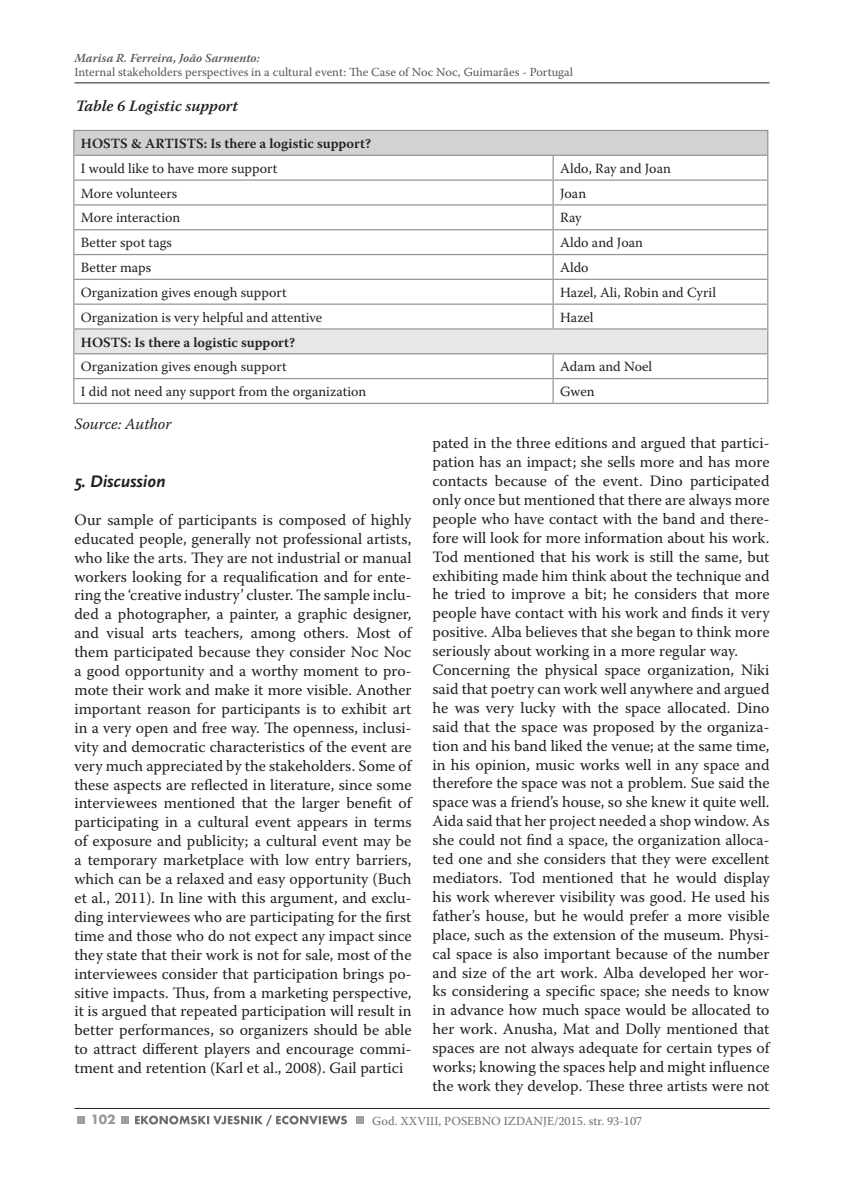
<style>
.page{position:relative;width:844px;height:1191px;background:#fff}
.page>*{position:absolute;margin:0;border:0;box-sizing:border-box;transform-origin:0 0}
.t1{font:italic 700 17.5px "Scala Sans Pro";color:#231f20}
.t2{font:15.75px/18.9px "Warnock Pro";color:#231f20;text-align:justify}
.t3{font:italic 600 15.75px "Warnock Pro";color:#231f20}
.t4{font:italic 15.75px "Warnock Pro";color:#231f20}
.t5{font:14px "Warnock Pro";color:#231f20}
.t6{font:600 14px "Warnock Pro";color:#231f20}
.t7{font:700 14px "Futura TOT";color:#97999c}
.t8{font:12.25px/14px "Warnock Pro";color:#57585a}
.t9{font:12.25px "Warnock Pro";color:#6c6d70}
.s1{font-weight:600;font-style:italic}
.s2{font-family:"Warnock Pro Capt"}
</style>
<div class="page">
<hr style="left:74px;top:83px;width:695px;height:1px;background:#231f20">
<hr style="left:74px;top:1108px;width:695px;height:1px;background:#231f20">
<div style="left:121px;top:1115px;width:7px;height:8px;background:#9d9fa2"></div>
<div style="left:356px;top:1115px;width:8px;height:8px;background:#9d9fa2"></div>
<div style="left:77px;top:1115px;width:8px;height:8px;background:#9d9fa2"></div>
<svg style="left:135px;top:1115px;width:212px;height:11px"></svg>
<div style="left:74px;top:130px;width:693px;height:25px;background:#d1d2d4"></div>
<div style="left:74px;top:329px;width:693px;height:25px;background:#e6e7e9"></div>
<hr style="left:73px;top:130px;width:480px;height:1px;background:#939598">
<hr style="left:553px;top:130px;width:215px;height:1px;background:#939598">
<hr style="left:73px;top:155px;width:480px;height:1px;background:#939598">
<hr style="left:553px;top:155px;width:215px;height:1px;background:#939598">
<hr style="left:73px;top:179px;width:480px;height:2px;background:#939598">
<hr style="left:553px;top:179px;width:215px;height:2px;background:#939598">
<hr style="left:73px;top:204px;width:480px;height:1px;background:#939598">
<hr style="left:553px;top:204px;width:215px;height:1px;background:#939598">
<hr style="left:73px;top:229px;width:480px;height:1px;background:#939598">
<hr style="left:553px;top:229px;width:215px;height:1px;background:#939598">
<hr style="left:73px;top:254px;width:480px;height:1px;background:#939598">
<hr style="left:553px;top:254px;width:215px;height:1px;background:#939598">
<hr style="left:73px;top:279px;width:480px;height:1px;background:#939598">
<hr style="left:553px;top:279px;width:215px;height:1px;background:#939598">
<hr style="left:73px;top:303px;width:480px;height:2px;background:#939598">
<hr style="left:553px;top:303px;width:215px;height:2px;background:#939598">
<svg style="left:552px;top:156px;width:1px;height:172px"></svg>
<hr style="left:73px;top:328px;width:480px;height:1px;background:#939598">
<hr style="left:553px;top:328px;width:215px;height:1px;background:#939598">
<hr style="left:73px;top:353px;width:480px;height:1px;background:#939598">
<hr style="left:553px;top:353px;width:215px;height:1px;background:#939598">
<hr style="left:73px;top:378px;width:480px;height:1px;background:#939598">
<svg style="left:73px;top:131px;width:1px;height:272px"></svg>
<hr style="left:553px;top:378px;width:215px;height:1px;background:#939598">
<svg style="left:552px;top:354px;width:1px;height:49px"></svg>
<svg style="left:767px;top:131px;width:1px;height:272px"></svg>
<hr style="left:73px;top:403px;width:480px;height:1px;background:#939598">
<hr style="left:553px;top:403px;width:215px;height:1px;background:#939598">
<p class="t8" style="left:74px;top:50px;width:500px"><span class="s1">Marisa R. Ferreira, João Sarmento:<br></span>Internal stakeholders perspectives in a cultural event: The Case of Noc Noc, Guimar<span class="s2">ã</span>es - Portugal</p>
<p class="t3" style="left:76px;top:96px;width:164px">Table 6 Logistic support</p>
<p class="t6" style="left:81px;top:135px;width:292px">HOSTS &amp; ARTISTS: Is there a logistic support?</p>
<p class="t5" style="left:81px;top:160px;width:198px">I would like to have more support</p>
<p class="t5" style="left:560px;top:160px;width:112px">Aldo, Ray and Joan</p>
<p class="t5" style="left:81px;top:185px;width:98px">More volunteers</p>
<p class="t5" style="left:560px;top:185px;width:27px">Joan</p>
<p class="t5" style="left:81px;top:209px;width:101px">More interaction</p>
<p class="t5" style="left:560px;top:209px;width:23px">Ray</p>
<p class="t5" style="left:81px;top:234px;width:93px">Better spot tags</p>
<p class="t5" style="left:560px;top:234px;width:84px">Aldo and Joan</p>
<p class="t5" style="left:81px;top:259px;width:72px">Better maps</p>
<p class="t5" style="left:560px;top:259px;width:30px">Aldo</p>
<p class="t5" style="left:81px;top:284px;width:207px">Organization gives enough support</p>
<p class="t5" style="left:560px;top:284px;width:157px">Hazel, Ali, Robin and Cyril</p>
<p class="t5" style="left:81px;top:309px;width:243px">Organization is very helpful and attentive</p>
<p class="t5" style="left:560px;top:309px;width:35px">Hazel</p>
<p class="t6" style="left:81px;top:333px;width:216px">HOSTS: Is there a logistic support?</p>
<p class="t5" style="left:81px;top:358px;width:207px">Organization gives enough support</p>
<p class="t5" style="left:560px;top:358px;width:93px">Adam and Noel</p>
<p class="t5" style="left:81px;top:383px;width:287px">I did not need any support from the organization</p>
<p class="t5" style="left:560px;top:383px;width:36px">Gwen</p>
<p class="t4" style="left:74px;top:414px;width:98px">Source: Author</p>
<p class="t1" style="left:74px;top:471px;width:93px">5. Discussion</p>
<p class="t2" style="left:74px;top:510px;width:338px">Our sample of participants is composed of highly educated people, generally not professional artists, who like the arts. They are not industrial or manual workers looking for a requalification and for ente&shy;ring the ‘creative industry’ cluster. The sample inclu&shy;ded a photographer, a painter, a graphic designer, and visual arts teachers, among others. Most of them participated because they consider Noc Noc a good opportunity and a worthy moment to pro&shy;mote their work and make it more visible. Another important reason for participants is to exhibit art in a very open and free way. The openness, inclusi&shy;vity and democratic characteristics of the event are very much appreciated by the stakeholders. Some of these aspects are reflected in literature, since some interviewees mentioned that the larger benefit of participating in a cultural event appears in terms of exposure and publicity; a cultural event may be a temporary marketplace with low entry barriers, which can be a relaxed and easy opportunity (Buch et al., 2011). In line with this argument, and exclu&shy;ding interviewees who are participating for the first time and those who do not expect any impact since they state that their work is not for sale, most of the interviewees consider that participation brings po&shy;sitive impacts. Thus, from a marketing perspective, it is argued that repeated participation will result in better performances, so organizers should be able to attract different players and encourage commi&shy;tment and retention (Karl et al., 2008). Gail partici</p>
<p class="t2" style="left:432px;top:433px;width:338px;text-align:left">pated in the three editions and argued that partici&shy;pation has an impact; she sells more and has more contacts because of the event. Dino participated only once but mentioned that there are always more people who have contact with the band and there&shy;fore will look for more information about his work.<br>Tod mentioned that his work is still the same, but exhibiting made him think about the technique and he tried to improve a bit; he considers that more people have contact with his work and finds it very positive. Alba believes that she began to think more seriously about working in a more regular way.<br>Concerning the physical space organization, Niki said that poetry can work well anywhere and argued he was very lucky with the space allocated. Dino said that the space was proposed by the organiza&shy;tion and his band liked the venue; at the same time, in his opinion, music works well in any space and therefore the space was not a problem. Sue said the space was a friend’s house, so she knew it quite well.<br>Aida said that her project needed a shop window. As she could not find a space, the organization alloca&shy;ted one and she considers that they were excellent mediators. Tod mentioned that he would display his work wherever visibility was good. He used his father’s house, but he would prefer a more visible place, such as the extension of the museum. Physi&shy;cal space is also important because of the number and size of the art work. Alba developed her wor&shy;ks considering a specific space; she needs to know in advance how much space would be allocated to her work. Anusha, Mat and Dolly mentioned that spaces are not always adequate for certain types of works; knowing the spaces help and might influence the work they develop. These three artists were not</p>
<p class="t7" style="left:91px;top:1111px;width:26px">102</p>
<p class="t9" style="left:372px;top:1113px;width:271px">God. XXVIII, POSEBNO IZDANJE/2015. str. 93-107</p>
</div>
